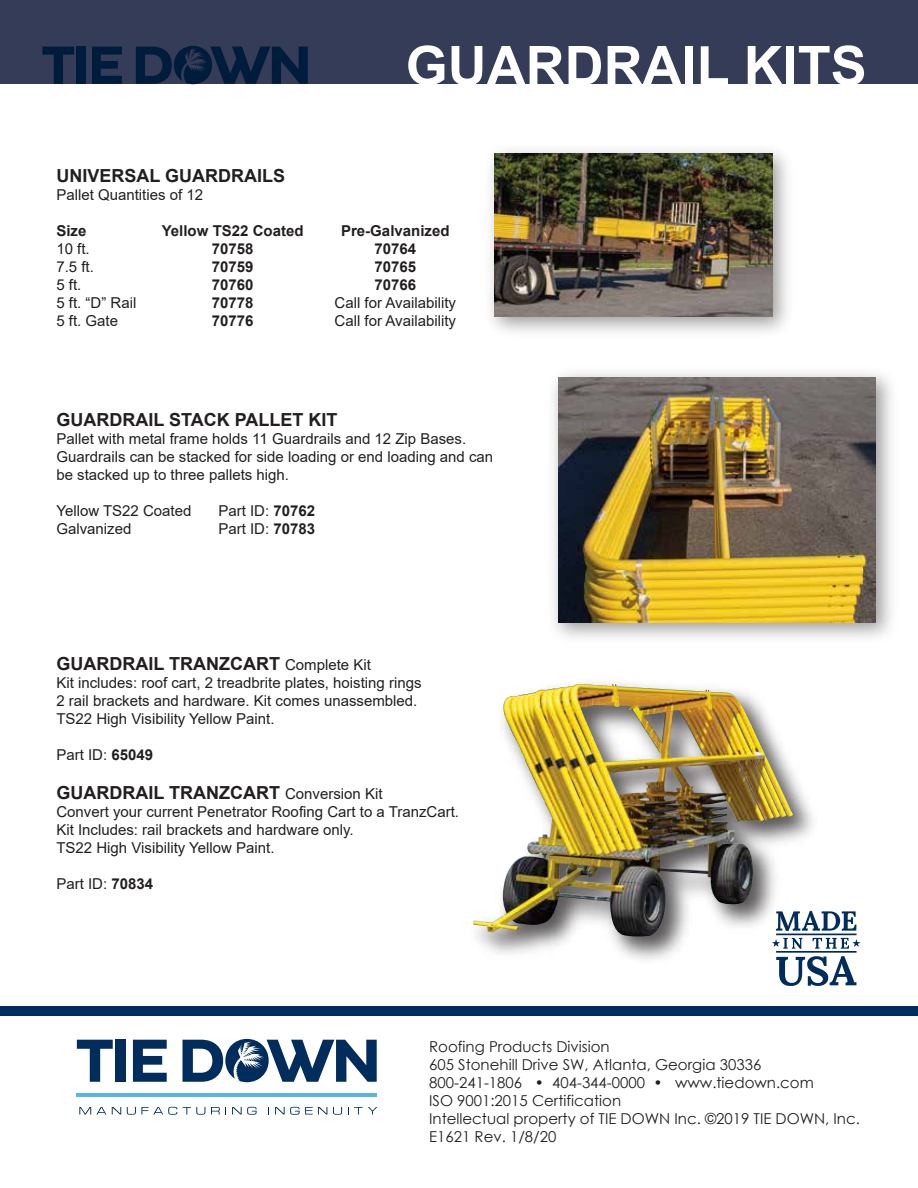
<style>
.page{position:relative;width:918px;height:1188px;background:#fff}
.page>*{position:absolute;margin:0;border:0;box-sizing:border-box;transform-origin:0 0}
.t1{font:700 54px "Arial";color:#fff}
.t2{font:700 18px "Arial";color:#231f20}
.t3{font:15px/18px "Arial";color:#231f20}
.t4{font:15px/18px "Century Gothic";color:#231f20}
.t5{font:700 15px "Arial";color:#231f20}
.s1{font-weight:700}
.s2{font-weight:400;font-size:15px}
</style>
<div class="page">
<div style="left:0;top:1006px;width:918px;height:9px;background:#002d5b"></div>
<svg style="left:77px;top:1040px;width:36px;height:42px"></svg>
<div style="left:116px;top:1040px;width:10px;height:42px;background:#002d5b"></div>
<svg style="left:133px;top:1040px;width:34px;height:42px"></svg>
<svg style="left:182px;top:1039px;width:195px;height:43px"></svg>
<hr style="left:77px;top:1093px;width:300px;height:3px;background:#58b6e7">
<svg style="left:79px;top:1107px;width:27px;height:8px"></svg>
<svg style="left:112px;top:1107px;width:9px;height:8px"></svg>
<svg style="left:127px;top:1107px;width:50px;height:8px"></svg>
<svg style="left:183px;top:1107px;width:22px;height:8px"></svg>
<svg style="left:211px;top:1107px;width:15px;height:8px"></svg>
<svg style="left:232px;top:1107px;width:25px;height:8px"></svg>
<svg style="left:275px;top:1107px;width:52px;height:8px"></svg>
<svg style="left:333px;top:1107px;width:9px;height:8px"></svg>
<svg style="left:348px;top:1107px;width:29px;height:8px"></svg>
<svg style="left:779px;top:911px;width:81px;height:75px"></svg>
<div style="left:0;top:0;width:918px;height:84px;background:#353c57"></div>
<img style="left:553px;top:373px;width:339px;height:265px">
<img style="left:559px;top:377px;width:317px;height:246px">
<img style="left:490px;top:150px;width:298px;height:183px">
<img style="left:495px;top:154px;width:277px;height:162px">
<svg style="left:42px;top:47px;width:32px;height:37px"></svg>
<div style="left:77px;top:47px;width:9px;height:37px;background:#001c3c"></div>
<svg style="left:92px;top:47px;width:30px;height:37px"></svg>
<svg style="left:136px;top:46px;width:172px;height:38px"></svg>
<img style="left:476px;top:683px;width:351px;height:288px">
<img style="left:473px;top:684px;width:281px;height:253px">
<h1 class="t1" style="left:406px;top:30px;width:463px">GUARDRAIL KITS</h1>
<p class="t2" style="left:56px;top:164px;width:230px">UNIVERSAL GUARDRAILS</p>
<p class="t3" style="left:56px;top:186px;width:148px">Pallet Quantities of 12</p>
<p class="t5" style="left:56px;top:221px;width:32px">Size</p>
<p class="t5" style="left:162px;top:221px;width:143px">Yellow TS22 Coated</p>
<p class="t5" style="left:341px;top:221px;width:110px">Pre-Galvanized</p>
<p class="t3" style="left:56px;top:240px;width:35px">10 ft.</p>
<p class="t5" style="left:212px;top:239px;width:43px">70758</p>
<p class="t5" style="left:374px;top:239px;width:43px">70764</p>
<p class="t3" style="left:56px;top:258px;width:39px">7.5 ft.</p>
<p class="t5" style="left:212px;top:257px;width:43px">70759</p>
<p class="t5" style="left:374px;top:257px;width:43px">70765</p>
<p class="t3" style="left:56px;top:276px;width:27px">5 ft.</p>
<p class="t5" style="left:212px;top:275px;width:43px">70760</p>
<p class="t5" style="left:374px;top:275px;width:43px">70766</p>
<p class="t3" style="left:56px;top:294px;width:82px">5 ft. “D” Rail</p>
<p class="t5" style="left:212px;top:293px;width:43px">70778</p>
<p class="t3" style="left:335px;top:294px;width:123px">Call for Availability</p>
<p class="t3" style="left:56px;top:312px;width:63px">5 ft. Gate</p>
<p class="t5" style="left:212px;top:311px;width:43px">70776</p>
<p class="t3" style="left:335px;top:312px;width:123px">Call for Availability</p>
<p class="t2" style="left:56px;top:408px;width:282px">GUARDRAIL STACK PALLET KIT</p>
<p class="t3" style="left:56px;top:430px;width:438px">Pallet with metal frame holds 11 Guardrails and 12 Zip Bases.<br>Guardrails can be stacked for side loading or end loading and can be stacked up to three pallets high.</p>
<p class="t3" style="left:56px;top:502px;width:137px">Yellow TS22 Coated</p>
<p class="t3" style="left:218px;top:502px;width:98px">Part ID: <span class="s1">70762</span></p>
<p class="t3" style="left:56px;top:520px;width:77px">Galvanized</p>
<p class="t3" style="left:218px;top:520px;width:98px">Part ID: <span class="s1">70783</span></p>
<p class="t2" style="left:56px;top:652px;width:316px">GUARDRAIL TRANZCART <span class="s2">Complete Kit</span></p>
<p class="t3" style="left:56px;top:673px;width:367px">Kit includes: roof cart, 2 treadbrite plates, hoisting rings<br>2 rail brackets and hardware. Kit comes unassembled.<br>TS22 High Visibility Yellow Paint.</p>
<p class="t3" style="left:56px;top:745px;width:98px">Part ID: <span class="s1">65049</span></p>
<p class="t2" style="left:56px;top:781px;width:328px">GUARDRAIL TRANZCART <span class="s2">Conversion Kit</span></p>
<p class="t3" style="left:56px;top:803px;width:404px">Convert your current Penetrator Roofing Cart to a TranzCart.<br>Kit Includes: rail brackets and hardware only.<br>TS22 High Visibility Yellow Paint.</p>
<p class="t3" style="left:56px;top:875px;width:98px">Part ID: <span class="s1">70834</span></p>
<p class="t4" style="left:429px;top:1037px;width:432px">Roofing Products Division<br>605 Stonehill Drive SW, Atlanta, Georgia 30336<br>800-241-1806 • 404-344-0000 • www.tiedown.com<br>ISO 9001:2015 Certification<br>Intellectual property of TIE DOWN Inc. ©2019 TIE DOWN, Inc.<br>E1621 Rev. 1/8/20</p>
</div>
